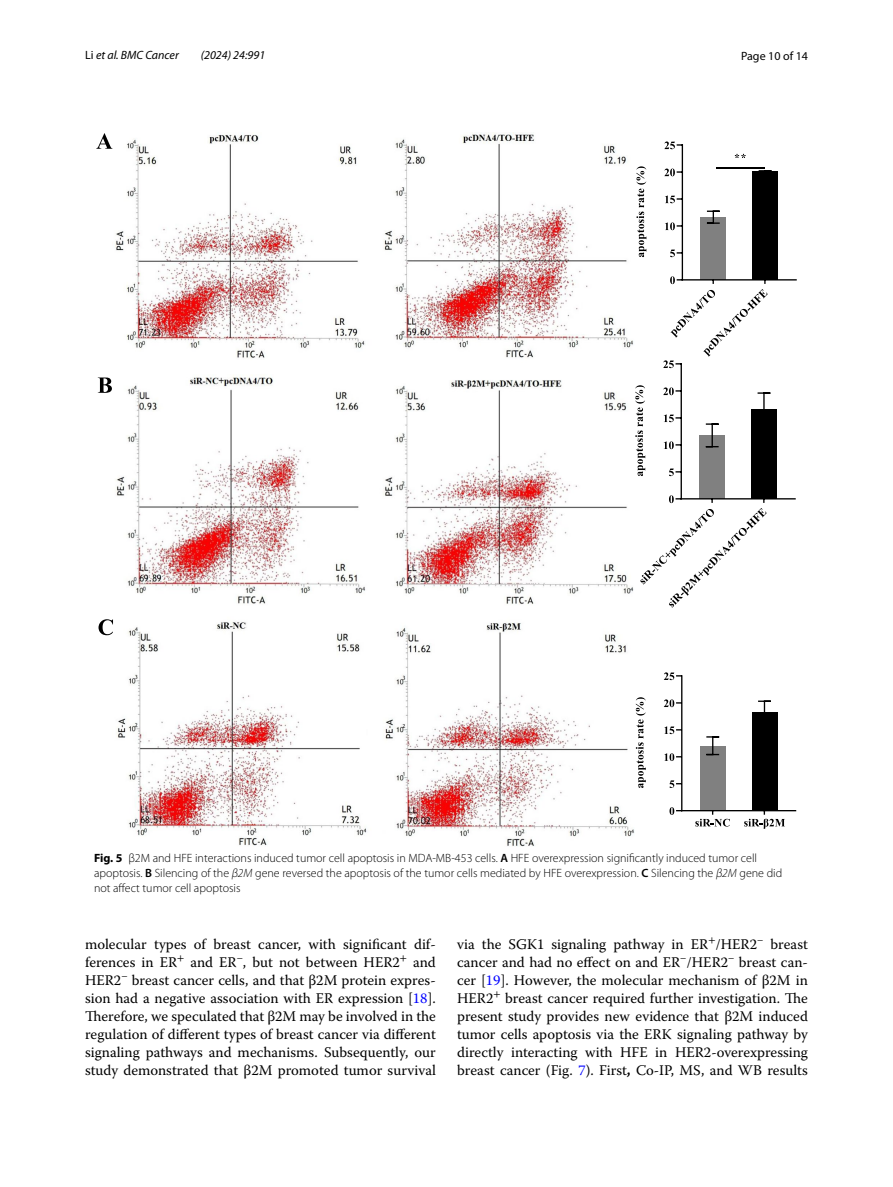
<style>
.page{position:relative;width:893px;height:1187px;background:#fff}
.page>*{position:absolute;margin:0;border:0;box-sizing:border-box;transform-origin:0 0}
.t1{font:14.7px/18px "Warnock Pro";color:#000;text-align:justify}
.t2{font:300 12px/15px "Myriad Pro";color:#000}
.t3{font:italic 12px "Myriad Pro";color:#000}
.t4{font:12px "Myriad Pro";color:#000}
.s1{font-style:normal}
.s2{font-weight:700}
.s3{font-weight:600}
.s4{font-style:italic}
.s5{color:#00f}
</style>
<div class="page">
<img style="left:112px;top:133px;width:523px;height:713px">
<div style="left:752px;top:171px;width:26px;height:109px;background:#000"></div>
<div style="left:700px;top:217px;width:26px;height:63px;background:#808080"></div>
<hr style="left:682px;top:279px;width:115px;height:1px;background:#000">
<hr style="left:682px;top:144px;width:1px;height:136px;background:#000">
<svg style="left:670px;top:249px;width:12px;height:8px"></svg>
<svg style="left:665px;top:222px;width:17px;height:8px"></svg>
<svg style="left:665px;top:195px;width:17px;height:8px"></svg>
<svg style="left:664px;top:168px;width:18px;height:8px"></svg>
<svg style="left:664px;top:141px;width:18px;height:8px"></svg>
<svg style="left:759px;top:170px;width:12px;height:1px"></svg>
<svg style="left:707px;top:210px;width:13px;height:14px"></svg>
<svg style="left:636px;top:166px;width:10px;height:91px"></svg>
<hr style="left:716px;top:167px;width:48px;height:2px;background:#000">
<svg style="left:735px;top:154px;width:11px;height:4px"></svg>
<svg style="left:96px;top:133px;width:16px;height:16px"></svg>
<div style="left:752px;top:712px;width:25px;height:98px;background:#000"></div>
<div style="left:700px;top:745px;width:26px;height:65px;background:#808080"></div>
<hr style="left:681px;top:810px;width:115px;height:1px;background:#000">
<svg style="left:695px;top:811px;width:35px;height:15px"></svg>
<svg style="left:744px;top:811px;width:41px;height:17px"></svg>
<hr style="left:681px;top:675px;width:1px;height:136px;background:#000">
<svg style="left:669px;top:807px;width:13px;height:7px"></svg>
<svg style="left:669px;top:780px;width:13px;height:8px"></svg>
<svg style="left:664px;top:753px;width:18px;height:8px"></svg>
<svg style="left:664px;top:726px;width:18px;height:8px"></svg>
<svg style="left:664px;top:699px;width:18px;height:8px"></svg>
<svg style="left:664px;top:672px;width:18px;height:8px"></svg>
<svg style="left:758px;top:700px;width:13px;height:12px"></svg>
<svg style="left:706px;top:736px;width:13px;height:19px"></svg>
<svg style="left:636px;top:697px;width:10px;height:90px"></svg>
<svg style="left:99px;top:619px;width:14px;height:16px"></svg>
<div style="left:751px;top:409px;width:26px;height:90px;background:#000"></div>
<div style="left:699px;top:435px;width:26px;height:64px;background:#808080"></div>
<hr style="left:681px;top:498px;width:115px;height:1px;background:#000">
<hr style="left:681px;top:363px;width:1px;height:136px;background:#000">
<svg style="left:640px;top:495px;width:127px;height:112px"></svg>
<svg style="left:669px;top:468px;width:12px;height:8px"></svg>
<svg style="left:664px;top:441px;width:17px;height:8px"></svg>
<svg style="left:664px;top:414px;width:17px;height:8px"></svg>
<svg style="left:663px;top:387px;width:18px;height:8px"></svg>
<svg style="left:663px;top:276px;width:105px;height:92px"></svg>
<svg style="left:758px;top:392px;width:12px;height:17px"></svg>
<svg style="left:706px;top:423px;width:13px;height:24px"></svg>
<svg style="left:635px;top:385px;width:10px;height:91px"></svg>
<svg style="left:98px;top:377px;width:14px;height:16px"></svg>
<p class="t3" style="left:85px;top:48px;width:95px"><span class="s1">Li</span> et al. BMC Cancer</p>
<p class="t3" style="left:201px;top:48px;width:66px">(2024) 24:991</p>
<p class="t4" style="left:741px;top:48px;width:68px">Page 10 of 14</p>
<p class="t2" style="left:94px;top:850px;width:690px"><span class="s2">Fig. 5</span> β2M and HFE interactions induced tumor cell apoptosis in MDA-MB-453 cells. <span class="s3">A</span> HFE overexpression significantly induced tumor cell apoptosis. <span class="s3">B</span> Silencing of the <span class="s4">β2M</span> gene reversed the apoptosis of the tumor cells mediated by HFE overexpression. <span class="s3">C</span> Silencing the <span class="s4">β2M</span> gene did not affect tumor cell apoptosis</p>
<p class="t1" style="left:85px;top:935px;width:352px">molecular types of breast cancer, with significant dif&shy;ferences in ER<sup>+</sup> and ER<sup>–</sup>, but not between HER2<sup>+</sup> and HER2<sup>–</sup> breast cancer cells, and that β2M protein expres&shy;sion had a negative association with ER expression [<span class="s5">18</span>].<br>Therefore, we speculated that β2M may be involved in the regulation of different types of breast cancer via different signaling pathways and mechanisms. Subsequently, our study demonstrated that β2M promoted tumor survival</p>
<p class="t1" style="left:457px;top:935px;width:352px">via the SGK1 signaling pathway in ER<sup>+</sup>/HER2<sup>–</sup> breast cancer and had no effect on and ER<sup>–</sup>/HER2<sup>–</sup> breast can&shy;cer [<span class="s5">19</span>]. However, the molecular mechanism of β2M in HER2<sup>+</sup> breast cancer required further investigation. The present study provides new evidence that β2M induced tumor cells apoptosis via the ERK signaling pathway by directly interacting with HFE in HER2-overexpressing breast cancer (Fig. <span class="s5">7</span>). First<span class="s2">,</span> Co-IP, MS, and WB results</p>
</div>
